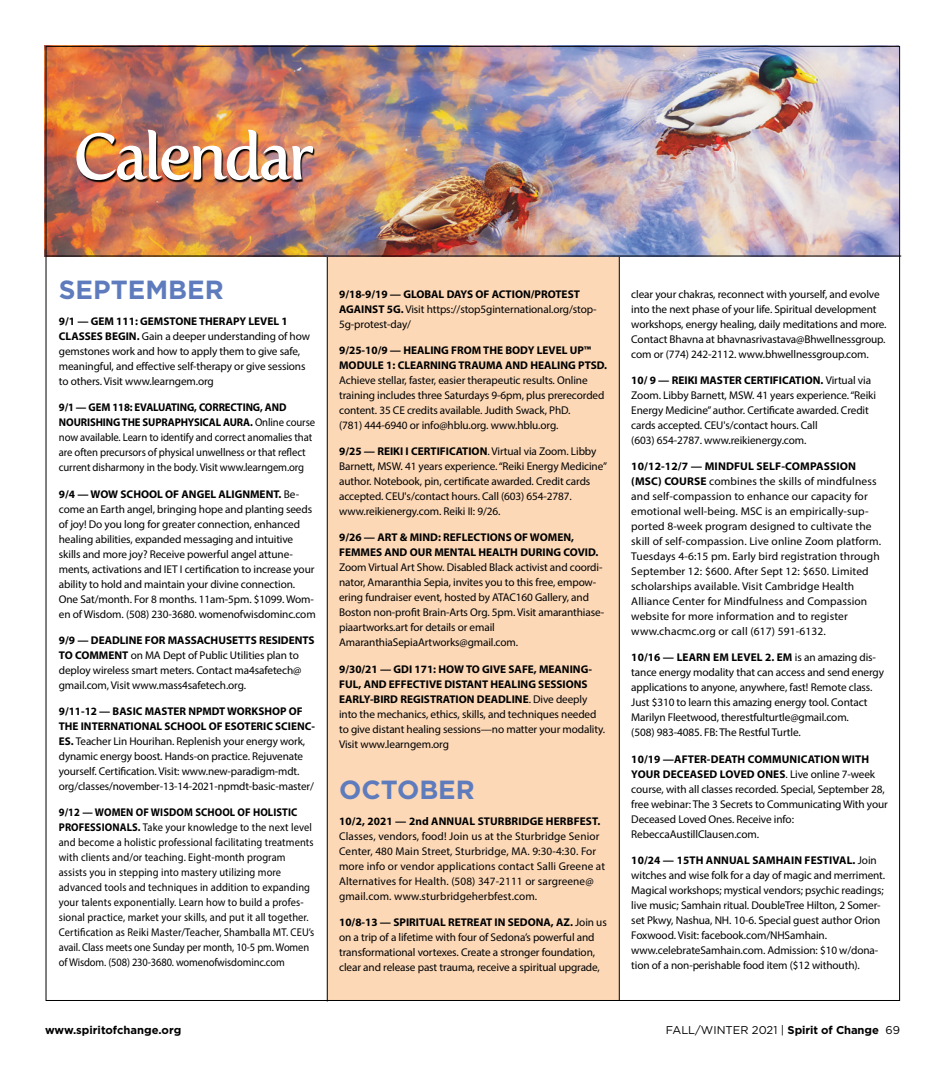
<style>
.page{position:relative;width:945px;height:1080px;background:#fff}
.page>*{position:absolute;margin:0;border:0;box-sizing:border-box;transform-origin:0 0}
.t1{font:65px "Fertigo Pro";letter-spacing:-.06em;color:#fff}
.t2{font:700 26.25px "Gotham";color:#5e7cbd}
.t3{font:11.25px/15px "Myriad Pro";letter-spacing:-.01em;color:#000}
.t4{font:11.25px/15px "Myriad Pro";letter-spacing:.01em;color:#000}
.t5{font:11.25px/15px "Myriad Pro";letter-spacing:.01em;color:#000;scale:.93 1}
.t6{font:11.25px/15px "Myriad Pro";letter-spacing:-.01em;color:#000;scale:.95 1}
.t7{font:700 11.25px/15px "Myriad Pro";color:#000}
.t8{font:11.25px "Gotham";color:#000}
.t9{font:700 11.25px "Gotham";color:#000}
.s1{font-weight:700}
</style>
<div class="page">
<hr style="left:619px;top:229px;width:1px;height:772px;background:#000">
<div style="left:327px;top:229px;width:292px;height:771px;background:#fcd8b7"></div>
<img style="left:44px;top:46px;width:854px;height:211px">
<hr style="left:46px;top:256px;width:855px;height:1px;background:#000">
<img style="left:78px;top:131px;width:238px;height:52px">
<h1 class="t1" style="left:73px;top:119px;width:243px">Calendar</h1>
<h2 class="t2" style="left:59px;top:272px;width:166px">SEPTEMBER</h2>
<p class="t3" style="left:59px;top:314px;width:253px"><span class="s1">9/1 — GEM 111: GEMSTONE THERAPY LEVEL 1<br>CLASSES BEGIN.</span> Gain a deeper understanding of how gemstones work and how to apply them to give safe, meaningful, and effective self-therapy or give sessions to others. Visit www.learngem.org</p>
<p class="t6" style="left:59px;top:400px;width:271px"><span class="s1">9/1 — GEM 118: EVALUATING, CORRECTING, AND NOURISHING THE SUPRAPHYSICAL AURA.</span> Online course now available. Learn to identify and correct anomalies that are often precursors of physical unwellness or that reflect current disharmony in the body. Visit www.learngem.org</p>
<p class="t3" style="left:59px;top:486px;width:258px"><span class="s1">9/4 — WOW SCHOOL OF ANGEL ALIGNMENT.</span> Be&shy;come an Earth angel, bringing hope and planting seeds of joy! Do you long for greater connection, enhanced healing abilities, expanded messaging and intuitive skills and more joy? Receive powerful angel attune&shy;ments, activations and IET I certification to increase your ability to hold and maintain your divine connection.<br>One Sat/month. For 8 months. 11am-5pm. $1099. Wom&shy;en of Wisdom. (508) 230-3680. womenofwisdominc.com</p>
<p class="t3" style="left:59px;top:633px;width:257px"><span class="s1">9/9 — DEADLINE FOR MASSACHUSETTS RESIDENTS TO COMMENT</span> on MA Dept of Public Utilities plan to deploy wireless smart meters. Contact ma4safetech@ gmail.com, Visit www.mass4safetech.org.</p>
<p class="t3" style="left:59px;top:704px;width:258px"><span class="s1">9/11-12 — BASIC MASTER NPMDT WORKSHOP OF THE INTERNATIONAL SCHOOL OF ESOTERIC SCIENC-ES.</span> Teacher Lin Hourihan. Replenish your energy work, dynamic energy boost. Hands-on practice. Rejuvenate yourself. Certification. Visit: www.new-paradigm-mdt. org/classes/november-13-14-2021-npmdt-basic-master/</p>
<p class="t5" style="left:59px;top:805px;width:276px"><span class="s1">9/12 — WOMEN OF WISDOM SCHOOL OF HOLISTIC PROFESSIONALS.</span> Take your knowledge to the next level and become a holistic professional facilitating treatments with clients and/or teaching. Eight-month program assists you in stepping into mastery utilizing more advanced tools and techniques in addition to expanding your talents exponentially. Learn how to build a profes&shy;sional practice, market your skills, and put it all together.<br>Certification as Reiki Master/Teacher, Shamballa MT. CEU’s avail. Class meets one Sunday per month, 10-5 pm. Women of Wisdom. (508) 230-3680. womenofwisdominc.com</p>
<p class="t3" style="left:339px;top:286px;width:259px"><span class="s1">9/18-9/19 — GLOBAL DAYS OF ACTION/PROTEST<br>AGAINST 5G.</span> Visit https://stop5ginternational.org/stop-<br>5g-protest-day/</p>
<p class="t7" style="left:339px;top:342px;width:270px">9/25-10/9 — HEALING FROM THE BODY LEVEL UP™<br>MODULE 1: CLEARNING TRAUMA AND HEALING PTSD.</p>
<p class="t3" style="left:339px;top:372px;width:267px">Achieve stellar, faster, easier therapeutic results. Online training includes three Saturdays 9-6pm, plus prerecorded content. 35 CE credits available. Judith Swack, PhD.<br>(781) 444-6940 or info@hblu.org. www.hblu.org.</p>
<p class="t3" style="left:339px;top:444px;width:269px"><span class="s1">9/25 — REIKI I CERTIFICATION</span>. Virtual via Zoom. Libby Barnett, MSW. 41 years experience. “Reiki Energy Medicine” author. Notebook, pin, certificate awarded. Credit cards accepted. CEU's/contact hours. Call (603) 654-2787. www.reikienergy.com. Reiki II: 9/26.</p>
<p class="t7" style="left:339px;top:530px;width:261px">9/26 — ART &amp; MIND: REFLECTIONS OF WOMEN,<br>FEMMES AND OUR MENTAL HEALTH DURING COVID.</p>
<p class="t3" style="left:339px;top:560px;width:267px">Zoom Virtual Art Show. Disabled Black activist and coordi&shy;nator, Amaranthia Sepia, invites you to this free, empow&shy;ering fundraiser event, hosted by ATAC160 Gallery, and Boston non-profit Brain-Arts Org. 5pm. Visit amaranthiase&shy;piaartworks.art for details or email AmaranthiaSepiaArtworks@gmail.com.</p>
<p class="t3" style="left:339px;top:661px;width:268px"><span class="s1">9/30/21 — GDI 171: HOW TO GIVE SAFE, MEANING-FUL, AND EFFECTIVE DISTANT HEALING SESSIONS EARLY-BIRD REGISTRATION DEADLINE</span>. Dive deeply into the mechanics, ethics, skills, and techniques needed to give distant healing sessions—no matter your modality.<br>Visit www.learngem.org</p>
<h2 class="t2" style="left:339px;top:772px;width:137px">OCTOBER</h2>
<p class="t7" style="left:339px;top:814px;width:263px">10/2, 2021 — 2nd ANNUAL STURBRIDGE HERBFEST.</p>
<p class="t4" style="left:339px;top:829px;width:268px">Classes, vendors, food! Join us at the Sturbridge Senior Center, 480 Main Street, Sturbridge, MA. 9:30-4:30. For more info or vendor applications contact Salli Greene at Alternatives for Health. (508) 347-2111 or sargreene@ gmail.com. www.sturbridgeherbfest.com.</p>
<p class="t3" style="left:339px;top:915px;width:269px"><span class="s1">10/8-13 — SPIRITUAL RETREAT IN SEDONA, AZ.</span> Join us on a trip of a lifetime with four of Sedona’s powerful and transformational vortexes. Create a stronger foundation, clear and release past trauma, receive a spiritual upgrade,</p>
<p class="t3" style="left:631px;top:286px;width:257px">clear your chakras, reconnect with yourself, and evolve into the next phase of your life. Spiritual development workshops, energy healing, daily meditations and more.<br>Contact Bhavna at bhavnasrivastava@Bhwellnessgroup. com or (774) 242-2112. www.bhwellnessgroup.com.</p>
<p class="t3" style="left:631px;top:372px;width:246px"><span class="s1">10/ 9 — REIKI MASTER CERTIFICATION.</span> Virtual via Zoom. Libby Barnett, MSW. 41 years experience. “Reiki Energy Medicine” author. Certificate awarded. Credit cards accepted. CEU's/contact hours. Call<br>(603) 654-2787. www.reikienergy.com.</p>
<p class="t4" style="left:631px;top:459px;width:251px"><span class="s1">10/12-12/7 — MINDFUL SELF-COMPASSION (MSC) COURSE</span> combines the skills of mindfulness and self-compassion to enhance our capacity for emotional well-being. MSC is an empirically-sup&shy;ported 8-week program designed to cultivate the skill of self-compassion. Live online Zoom platform.<br>Tuesdays 4-6:15 pm. Early bird registration through September 12: $600. After Sept 12: $650. Limited scholarships available. Visit Cambridge Health Alliance Center for Mindfulness and Compassion website for more information and to register www.chacmc.org or call (617) 591-6132.</p>
<p class="t3" style="left:631px;top:650px;width:254px"><span class="s1">10/16 — LEARN EM LEVEL 2. EM</span> is an amazing dis&shy;tance energy modality that can access and send energy applications to anyone, anywhere, fast! Remote class.<br>Just $310 to learn this amazing energy tool. Contact Marilyn Fleetwood, therestfulturtle@gmail.com.<br>(508) 983-4085. FB: The Restful Turtle.</p>
<p class="t3" style="left:631px;top:751px;width:258px"><span class="s1">10/19 —AFTER-DEATH COMMUNICATION WITH YOUR DECEASED LOVED ONES</span>. Live online 7-week course, with all classes recorded. Special, September 28, free webinar: The 3 Secrets to Communicating With your Deceased Loved Ones. Receive info:<br>RebeccaAustillClausen.com.</p>
<p class="t3" style="left:631px;top:852px;width:255px"><span class="s1">10/24 — 15TH ANNUAL SAMHAIN FESTIVAL.</span> Join witches and wise folk for a day of magic and merriment.<br>Magical workshops; mystical vendors; psychic readings; live music; Samhain ritual. DoubleTree Hilton, 2 Somer&shy;set Pkwy, Nashua, NH. 10-6. Special guest author Orion Foxwood. Visit: facebook.com/NHSamhain. www.celebrateSamhain.com. Admission: $10 w/dona&shy;tion of a non-perishable food item ($12 withouth).</p>
<p class="t9" style="left:45px;top:1023px;width:138px">www.spiritofchange.org</p>
<p class="t8" style="left:666px;top:1023px;width:236px">FALL/WINTER 2021 | <span class="s1">Spirit of Change</span> 69</p>
</div>
